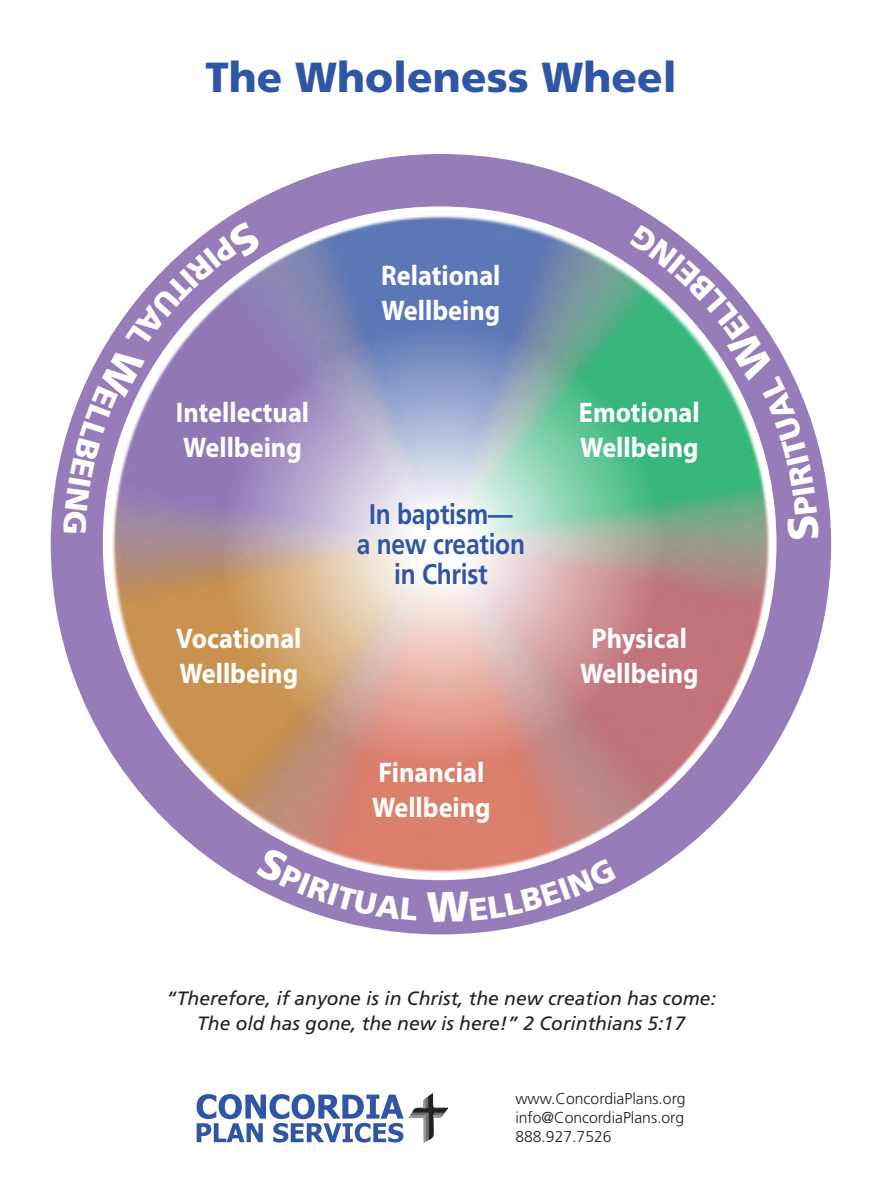
<style>
.page{position:relative;width:882px;height:1197px;background:#fff}
.page>*{position:absolute;margin:0;border:0;box-sizing:border-box;transform-origin:0 0}
.t1{font:900 42px "Frutiger LT Std";color:#2f56a4}
.t2{font:700 28.35px/35.2px "Myriad Pro";color:#fff;scale:.93 1}
.t3{font:700 28.35px/29.6px "Frutiger LT Std";letter-spacing:-.01em;color:#2f56a4;text-align:center;scale:.86 1}
.t4{font:italic 19.25px/24.5px "Frutiger LT Std";color:#231f20;text-align:center}
.t5{font:300 15.75px/18.9px "Frutiger LT Std";color:#231f20;text-align:justify}
</style>
<div class="page">
<img style="left:50px;top:154px;width:782px;height:781px">
<img style="left:215px;top:318px;width:452px;height:453px;border-radius:226px">
<svg style="left:197px;top:1094px;width:251px;height:49px"></svg>
<svg style="left:256px;top:847px;width:162px;height:74px"></svg>
<svg style="left:427px;top:859px;width:189px;height:63px;background:#ad93bf"></svg>
<svg style="left:629px;top:224px;width:190px;height:316px"></svg>
<svg style="left:63px;top:221px;width:199px;height:313px"></svg>
<h1 class="t1" style="left:205px;top:52px;width:473px">The Wholeness Wheel</h1>
<p class="t2" style="left:176px;top:394px;width:145px">Intellectual<br>Wellbeing</p>
<p class="t2" style="left:176px;top:620px;width:136px">Vocational<br>Wellbeing</p>
<p class="t2" style="left:381px;top:257px;width:130px">Relational<br>Wellbeing</p>
<p class="t3" style="left:357px;top:500px;width:197px">In baptism—<br>a new creation in Christ</p>
<p class="t2" style="left:372px;top:753px;width:129px">Financial<br>Wellbeing</p>
<p class="t2" style="left:579px;top:394px;width:131px">Emotional<br>Wellbeing</p>
<p class="t2" style="left:580px;top:620px;width:129px;text-align:center">Physical<br>Wellbeing</p>
<p class="t4" style="left:166px;top:986px;width:551px">“Therefore, if anyone is in Christ, the new creation has come:<br>The old has gone, the new is here!” 2 Corinthians 5:17</p>
<p class="t5" style="left:515px;top:1090px;width:172px">www.ConcordiaPlans.org info@ConcordiaPlans.org 888.927.7526</p>
</div>
